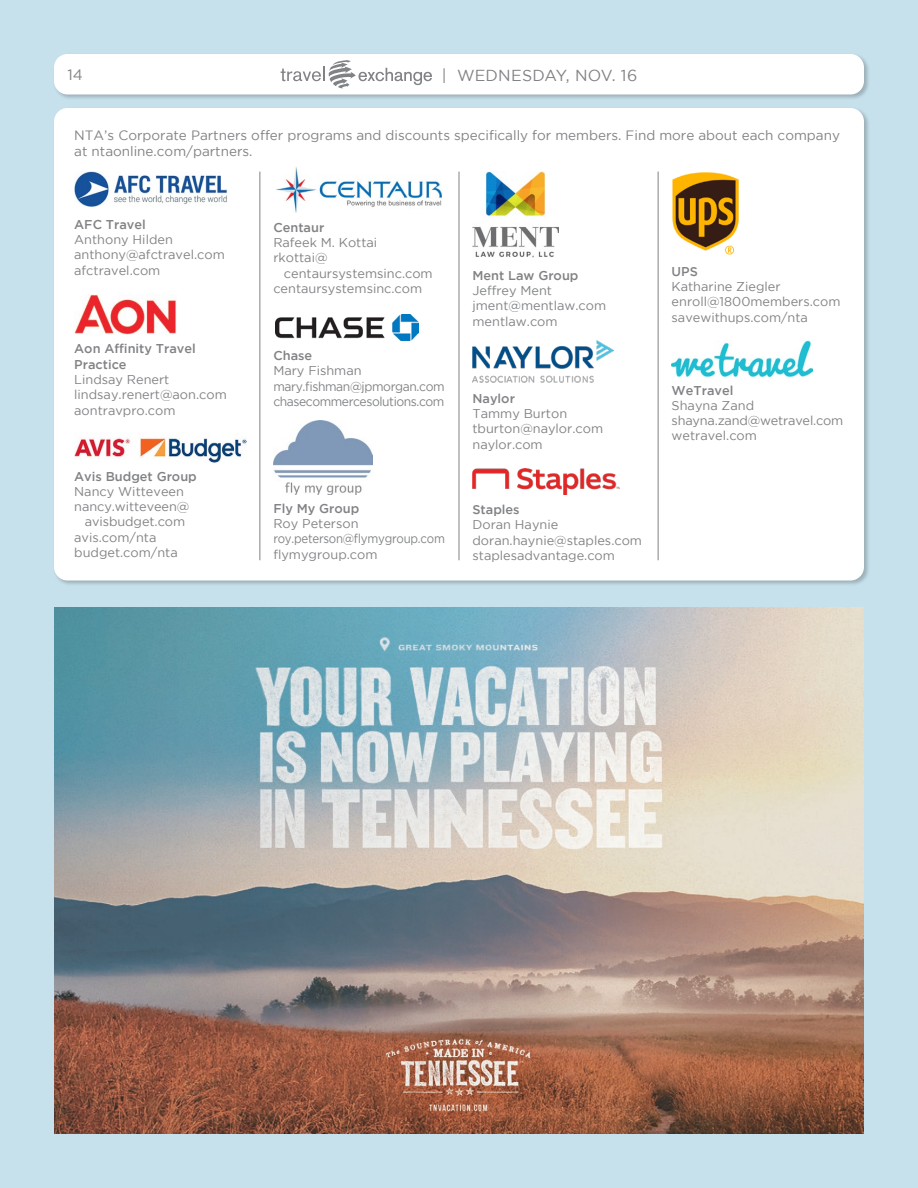
<style>
.page{position:relative;width:918px;height:1188px;background:#c6e1ec}
.page>*{position:absolute;margin:0;border:0;box-sizing:border-box;transform-origin:0 0}
.t1{font:15.9px "Gotham";letter-spacing:.015em;color:#808285}
.t2{font:15px "Gotham";color:#808285}
.t3{font:13.5px/16.2px "Gotham";color:#808285}
.corp_partner_info{font:12.75px/15.3px "Gotham";color:#808285;text-align:center}
.corp_partner{font:500 12.75px/15.3px "Gotham";color:#808285}
.corp_partner_info-2{font:12.75px "Gotham";letter-spacing:-.02em;color:#808285;scale:.9 1}
.corp_partner_info-3{font:12.75px "Gotham";letter-spacing:-.035em;color:#808285;scale:.95 1}
.corp_partner_info-4{font:12.75px "Gotham";letter-spacing:-.03em;color:#808285;scale:.95 1}
</style>
<div class="page">
<div style="left:53px;top:53px;width:817px;height:47px;background:#231f20;opacity:.25"></div>
<div style="left:54px;top:54px;width:810px;height:40px;background:#fff;border-radius:14px"></div>
<svg style="left:281px;top:60px;width:151px;height:29px"></svg>
<div style="left:53px;top:107px;width:817px;height:479px;background:#231f20;opacity:.25"></div>
<div style="left:54px;top:108px;width:810px;height:472px;background:#fff;border-radius:14px"></div>
<img style="left:74px;top:295px;width:102px;height:40px">
<img style="left:74px;top:437px;width:172px;height:25px">
<img style="left:275px;top:167px;width:167px;height:45px">
<img style="left:275px;top:314px;width:144px;height:27px">
<img style="left:273px;top:421px;width:99px;height:73px">
<img style="left:472px;top:172px;width:87px;height:86px">
<img style="left:472px;top:341px;width:141px;height:42px">
<img style="left:473px;top:468px;width:147px;height:26px">
<img style="left:672px;top:172px;width:67px;height:83px">
<img style="left:672px;top:340px;width:141px;height:36px">
<img style="left:74px;top:172px;width:153px;height:35px">
<hr style="left:260px;top:172px;width:1px;height:388px;background:#808285">
<hr style="left:459px;top:172px;width:1px;height:388px;background:#808285">
<hr style="left:658px;top:172px;width:1px;height:388px;background:#808285">
<img style="left:54px;top:608px;width:810px;height:526px">
<p class="t2" style="left:68px;top:66px;width:17px">14</p>
<p class="t1" style="left:442px;top:66px;width:197px">| WEDNESDAY, NOV. 16</p>
<p class="t3" style="left:74px;top:127px;width:767px">NTA’s Corporate Partners offer programs and discounts specifically for members. Find more about each company at ntaonline.com/partners.</p>
<p class="corp_partner" style="left:74px;top:216px;width:73px">AFC Travel</p>
<p class="corp_partner_info" style="left:74px;top:232px;width:100px">Anthony Hilden</p>
<p class="corp_partner_info" style="left:74px;top:247px;width:152px">anthony@afctravel.com</p>
<p class="corp_partner_info" style="left:74px;top:262px;width:88px">afctravel.com</p>
<p class="corp_partner" style="left:74px;top:341px;width:123px">Aon Affinity Travel<br>Practice</p>
<p class="corp_partner_info" style="left:74px;top:372px;width:97px">Lindsay Renert</p>
<p class="corp_partner_info" style="left:74px;top:387px;width:154px">lindsay.renert@aon.com</p>
<p class="corp_partner_info" style="left:74px;top:402px;width:103px">aontravpro.com</p>
<p class="corp_partner" style="left:74px;top:468px;width:124px">Avis Budget Group</p>
<p class="corp_partner_info" style="left:74px;top:484px;width:111px">Nancy Witteveen</p>
<p class="corp_partner_info" style="left:74px;top:499px;width:117px">nancy.witteveen@ avisbudget.com</p>
<p class="corp_partner_info" style="left:74px;top:529px;width:84px">avis.com/nta</p>
<p class="corp_partner_info" style="left:74px;top:545px;width:105px">budget.com/nta</p>
<p class="corp_partner" style="left:273px;top:219px;width:52px">Centaur</p>
<p class="corp_partner_info" style="left:273px;top:235px;width:105px">Rafeek M. Kottai</p>
<p class="corp_partner_info" style="left:284px;top:250px;width:150px;text-align:left;text-indent:-10px">rkottai@ centaursystemsinc.com</p>
<p class="corp_partner_info" style="left:273px;top:281px;width:150px">centaursystemsinc.com</p>
<p class="corp_partner" style="left:273px;top:348px;width:40px">Chase</p>
<p class="corp_partner_info" style="left:273px;top:363px;width:90px">Mary Fishman</p>
<p class="corp_partner_info-4" style="left:273px;top:379px;width:182px">mary.fishman@jpmorgan.com</p>
<p class="corp_partner_info-3" style="left:273px;top:394px;width:182px">chasecommercesolutions.com</p>
<p class="corp_partner" style="left:273px;top:500px;width:88px">Fly My Group</p>
<p class="corp_partner_info" style="left:273px;top:516px;width:87px">Roy Peterson</p>
<p class="corp_partner_info-2" style="left:273px;top:532px;width:192px">roy.peterson@flymygroup.com</p>
<p class="corp_partner_info" style="left:273px;top:546px;width:106px">flymygroup.com</p>
<p class="corp_partner" style="left:472px;top:267px;width:107px">Ment Law Group</p>
<p class="corp_partner_info" style="left:472px;top:283px;width:81px">Jeffrey Ment</p>
<p class="corp_partner_info" style="left:472px;top:298px;width:135px">jment@mentlaw.com</p>
<p class="corp_partner_info" style="left:472px;top:313px;width:87px">mentlaw.com</p>
<p class="corp_partner" style="left:472px;top:390px;width:44px">Naylor</p>
<p class="corp_partner_info" style="left:472px;top:406px;width:96px">Tammy Burton</p>
<p class="corp_partner_info" style="left:472px;top:421px;width:132px">tburton@naylor.com</p>
<p class="corp_partner_info" style="left:472px;top:436px;width:72px">naylor.com</p>
<p class="corp_partner" style="left:472px;top:502px;width:49px">Staples</p>
<p class="corp_partner_info" style="left:472px;top:517px;width:87px">Doran Haynie</p>
<p class="corp_partner_info" style="left:472px;top:532px;width:171px">doran.haynie@staples.com</p>
<p class="corp_partner_info" style="left:472px;top:548px;width:144px">staplesadvantage.com</p>
<p class="corp_partner" style="left:672px;top:263px;width:28px">UPS</p>
<p class="corp_partner_info" style="left:672px;top:279px;width:110px">Katharine Ziegler</p>
<p class="corp_partner_info" style="left:672px;top:294px;width:170px">enroll@1800members.com</p>
<p class="corp_partner_info" style="left:672px;top:309px;width:138px">savewithups.com/nta</p>
<p class="corp_partner" style="left:672px;top:382px;width:63px">WeTravel</p>
<p class="corp_partner_info" style="left:672px;top:398px;width:84px">Shayna Zand</p>
<p class="corp_partner_info" style="left:672px;top:413px;width:173px">shayna.zand@wetravel.com</p>
<p class="corp_partner_info" style="left:672px;top:428px;width:87px">wetravel.com</p>
</div>
